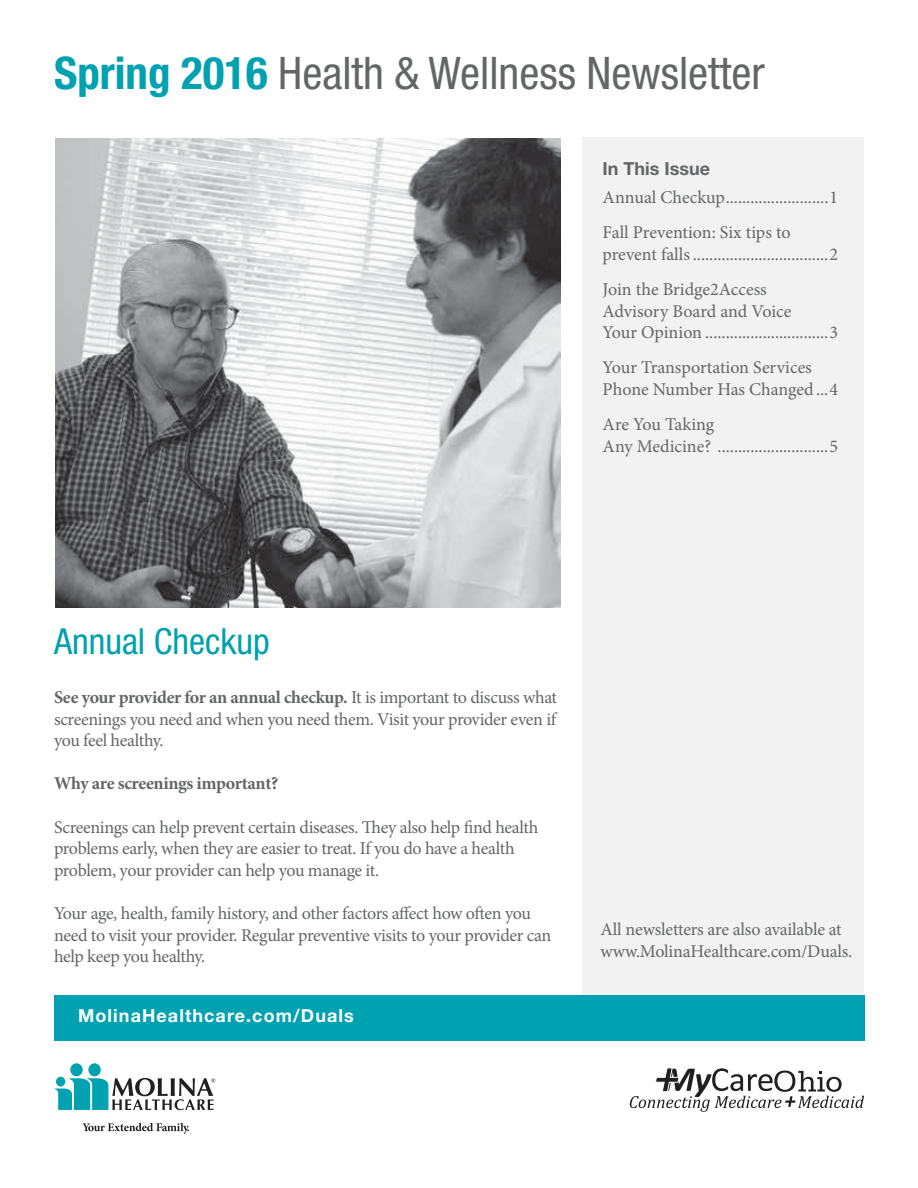
<style>
.page{position:relative;width:918px;height:1188px;background:#fff}
.page>*{position:absolute;margin:0;border:0;box-sizing:border-box;transform-origin:0 0}
.t1{font:condensed 45px "Helvetica Neue";color:#636567}
.t2{font:condensed 36px "Helvetica Neue";color:#00a1b0}
.t3{font:18px/21.6px "Minion Pro";letter-spacing:-.02em;color:#636567}
.t4{font:18px/21.6px "Minion Pro";color:#636567}
.t5{font:700 18px "Minion Pro";letter-spacing:-.02em;color:#636567}
.t6{font:700 18px "Helvetica Neue";letter-spacing:.06em;color:#fff}
.t7{font:700 18px "Helvetica Neue";color:#636567}
.s1{font-weight:700;color:#00a1b0}
.s2{font-weight:700}
</style>
<div class="page">
<div style="left:583px;top:137px;width:281px;height:864px;background:#f2f2f2"></div>
<img style="left:55px;top:138px;width:506px;height:469px">
<div style="left:54px;top:995px;width:810px;height:46px;background:#00a1b0"></div>
<svg style="left:83px;top:1123px;width:106px;height:11px"></svg>
<div style="left:88px;top:1063px;width:13px;height:13px;background:#00a1b0;border-radius:50%"></div>
<div style="left:70px;top:1063px;width:13px;height:13px;background:#00a1b0;border-radius:50%"></div>
<svg style="left:54px;top:1078px;width:161px;height:32px"></svg>
<div style="left:56px;top:1077px;width:9px;height:10px;background:#00a1b0;border-radius:50%"></div>
<svg style="left:630px;top:1067px;width:234px;height:45px"></svg>
<h1 class="t1" style="left:54px;top:57px;width:712px"><span class="s1">Spring 2016</span> Health &amp; Wellness Newsletter</h1>
<p class="t7" style="left:603px;top:162px;width:109px">In This Issue</p>
<p class="t4" style="left:603px;top:181px;width:237px;line-height:35.1px">Annual Checkup .........................1<br>Fall Prevention: Six tips to</p>
<p class="t4" style="left:603px;top:238px;width:237px;line-height:35.1px">prevent falls .................................2<br>Join the Bridge2Access</p>
<p class="t4" style="left:603px;top:302px;width:237px">Advisory Board and Voice<br>Your Opinion ..............................3</p>
<p class="t4" style="left:603px;top:358px;width:237px">Your Transportation Services<br>Phone Number Has Changed ...4</p>
<p class="t4" style="left:603px;top:415px;width:237px">Are You Taking<br>Any Medicine? ...........................5</p>
<h2 class="t2" style="left:54px;top:629px;width:217px">Annual Checkup</h2>
<p class="t3" style="left:54px;top:688px;width:505px;text-align:justify"><span class="s2">See your provider for an annual checkup.</span> It is important to discuss what screenings you need and when you need them. Visit your provider even if you feel healthy.</p>
<p class="t5" style="left:54px;top:777px;width:226px">Why are screenings important?</p>
<p class="t3" style="left:54px;top:818px;width:486px">Screenings can help prevent certain diseases. They also help find health problems early, when they are easier to treat. If you do have a health problem, your provider can help you manage it.</p>
<p class="t3" style="left:54px;top:904px;width:499px">Your age, health, family history, and other factors affect how often you need to visit your provider. Regular preventive visits to your provider can help keep you healthy.</p>
<p class="t6" style="left:78px;top:1010px;width:277px">MolinaHealthcare.com/Duals</p>
<p class="t3" style="left:600px;top:920px;width:253px">All newsletters are also available at www.MolinaHealthcare.com/Duals.</p>
</div>
